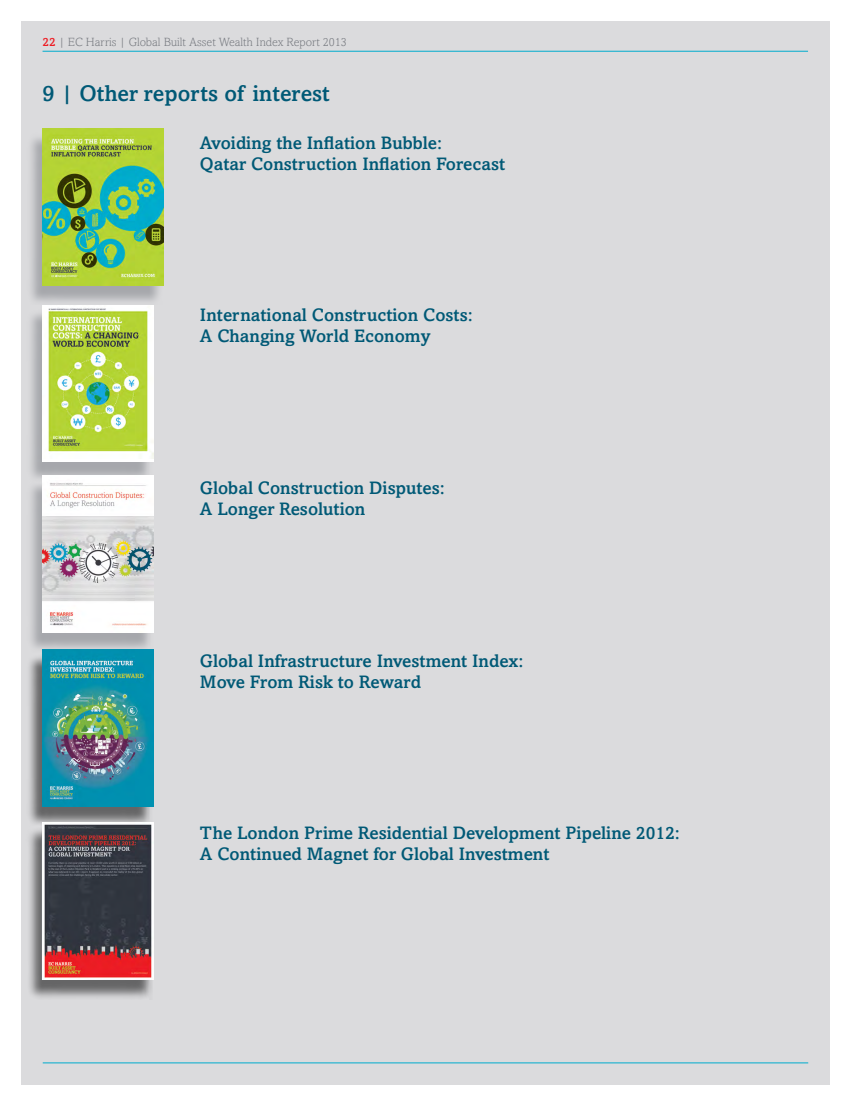
<style>
.page{position:relative;width:851px;height:1106px;background:#fff}
.page>*{position:absolute;margin:0;border:0;box-sizing:border-box;transform-origin:0 0}
.t1{font:500 22.5px "Amasis MT Std";color:#005976}
.t2{font:500 18px/21px "Amasis MT Std";color:#005976}
.t3{font:300 12px "Amasis MT Std";color:#797c82}
.s1{font-weight:500;color:#ed1d24}
</style>
<div class="page">
<div style="left:21px;top:21px;width:808px;height:1063px;background:#dbdbdd"></div>
<hr style="left:43px;top:51px;width:764px;height:1px;background:#00accd">
<hr style="left:43px;top:1062px;width:765px;height:1px;background:#00accd">
<div style="left:27px;top:132px;width:136px;height:173px;background:#797c82;opacity:.54"></div>
<img style="left:43px;top:128px;width:120px;height:157px">
<div style="left:26px;top:309px;width:127px;height:174px;background:#797c82;opacity:.54"></div>
<img style="left:42px;top:305px;width:111px;height:154px">
<div style="left:26px;top:480px;width:127px;height:173px;background:#797c82;opacity:.54"></div>
<img style="left:42px;top:475px;width:111px;height:157px">
<div style="left:26px;top:653px;width:127px;height:174px;background:#000;opacity:.54"></div>
<img style="left:42px;top:649px;width:111px;height:157px">
<div style="left:26px;top:827px;width:127px;height:173px;background:#000;opacity:.54"></div>
<img style="left:42px;top:823px;width:111px;height:157px">
<p class="t3" style="left:43px;top:35px;width:306px"><span class="s1">22</span> | EC Harris | Global Built Asset Wealth Index Report 2013</p>
<p class="t1" style="left:43px;top:80px;width:289px">9 | Other reports of interest</p>
<p class="t2" style="left:200px;top:132px;width:244px">Avoiding the Inflation Bubble:</p>
<p class="t2" style="left:200px;top:153px;width:307px">Qatar Construction Inflation Forecast</p>
<p class="t2" style="left:200px;top:304px;width:274px">International Construction Costs:<br>A Changing World Economy</p>
<p class="t2" style="left:200px;top:477px;width:246px">Global Construction Disputes:</p>
<p class="t2" style="left:200px;top:498px;width:167px">A Longer Resolution</p>
<p class="t2" style="left:200px;top:649px;width:325px">Global Infrastructure Investment Index:</p>
<p class="t2" style="left:200px;top:670px;width:222px">Move From Risk to Reward</p>
<p class="t2" style="left:200px;top:822px;width:481px">The London Prime Residential Development Pipeline 2012:</p>
<p class="t2" style="left:200px;top:843px;width:351px">A Continued Magnet for Global Investment</p>
</div>
